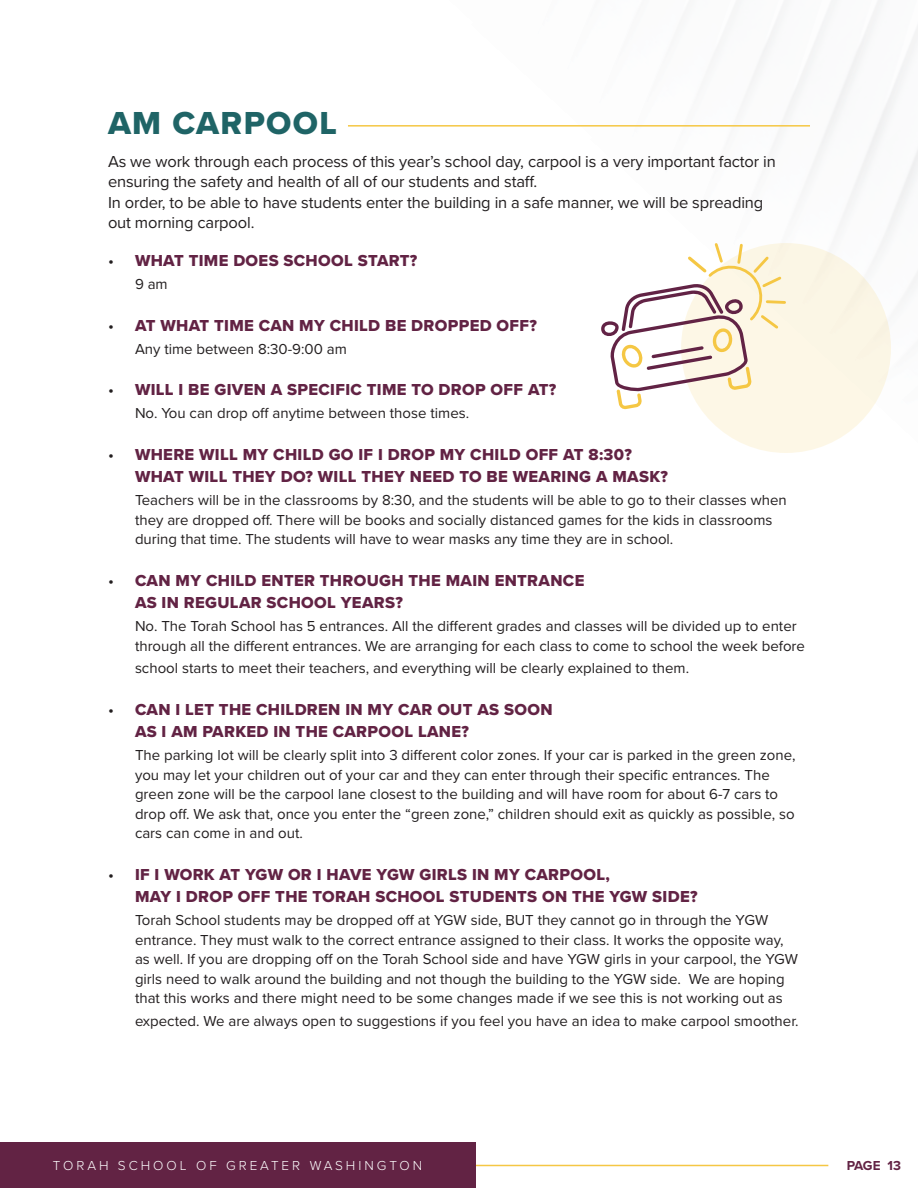
<style>
.page{position:relative;width:918px;height:1188px;background:#fff}
.page>*{position:absolute;margin:0;border:0;box-sizing:border-box;transform-origin:0 0}
.TITLE-_bold{font:33px "Proxima Nova Extrabld";letter-spacing:.04em;color:#1f6466}
.t1{font:16.5px/22.5px "Proxima Nova Extrabld";letter-spacing:.02em;color:#622344}
.Main_Text{font:16.5px "Proxima Nova";letter-spacing:-.01em;color:#231f20}
.TITLE-_bold-2{font:16.5px "Proxima Nova";letter-spacing:-.01em;color:#231f20}
.Main_Text_-_IND{font:15px/19.5px "Proxima Nova";color:#231f20}
.t2{font:300 13.5px "Proxima Nova";letter-spacing:.22em;color:#fff}
.t3{font:700 13.5px "Proxima Nova";letter-spacing:-.015em;color:#622344}
.s1{font-family:"Proxima Nova";color:#231f20}
</style>
<div class="page">
<hr style="left:440px;top:1165px;width:388px;height:1px;background:#f5c744">
<div style="left:0;top:1143px;width:475px;height:45px;background:#622344"></div>
<hr style="left:348px;top:125px;width:462px;height:2px;background:#f5c744">
<div style="left:681px;top:243px;width:210px;height:210px;background:#fbf6e5;border-radius:50%"></div>
<svg style="left:601px;top:243px;width:185px;height:167px"></svg>
<p class="TITLE-_bold" style="left:108px;top:98px;width:230px">AM CARPOOL</p>
<p class="TITLE-_bold-2" style="left:108px;top:149px;width:669px">As we work through each process of this year’s school day, carpool is a very important factor in</p>
<p class="Main_Text" style="left:108px;top:170px;width:431px">ensuring the safety and health of all of our students and staff.</p>
<p class="Main_Text" style="left:108px;top:190px;width:657px">In order, to be able to have students enter the building in a safe manner, we will be spreading</p>
<p class="Main_Text" style="left:108px;top:210px;width:148px">out morning carpool.</p>
<p class="t1" style="left:108px;top:249px;width:311px"><span class="s1">•</span> WHAT TIME DOES SCHOOL START?</p>
<p class="Main_Text_-_IND" style="left:135px;top:274px;width:34px">9 am</p>
<p class="t1" style="left:108px;top:314px;width:430px"><span class="s1">•</span> AT WHAT TIME CAN MY CHILD BE DROPPED OFF?</p>
<p class="Main_Text_-_IND" style="left:135px;top:338px;width:213px">Any time between 8:30-9:00 am</p>
<p class="t1" style="left:108px;top:378px;width:450px"><span class="s1">•</span> WILL I BE GIVEN A SPECIFIC TIME TO DROP OFF AT?</p>
<p class="Main_Text_-_IND" style="left:135px;top:403px;width:336px">No. You can drop off anytime between those times.</p>
<p class="t1" style="left:135px;top:443px;width:534px;text-indent:-27px"><span class="s1">•</span> WHERE WILL MY CHILD GO IF I DROP MY CHILD OFF AT 8:30?<br>WHAT WILL THEY DO? WILL THEY NEED TO BE WEARING A MASK?</p>
<p class="Main_Text_-_IND" style="left:135px;top:490px;width:653px">Teachers will be in the classrooms by 8:30, and the students will be able to go to their classes when they are dropped off. There will be books and socially distanced games for the kids in classrooms during that time. The students will have to wear masks any time they are in school.</p>
<p class="t1" style="left:135px;top:569px;width:451px;text-indent:-27px"><span class="s1">•</span> CAN MY CHILD ENTER THROUGH THE MAIN ENTRANCE<br>AS IN REGULAR SCHOOL YEARS?</p>
<p class="Main_Text_-_IND" style="left:135px;top:616px;width:672px">No. The Torah School has 5 entrances. All the different grades and classes will be divided up to enter through all the different entrances. We are arranging for each class to come to school the week before</p>
<p class="Main_Text_-_IND" style="left:135px;top:658px;width:556px">school starts to meet their teachers, and everything will be clearly explained to them.</p>
<p class="t1" style="left:135px;top:698px;width:419px;text-indent:-27px"><span class="s1">•</span> CAN I LET THE CHILDREN IN MY CAR OUT AS SOON<br>AS I AM PARKED IN THE CARPOOL LANE?</p>
<p class="Main_Text_-_IND" style="left:135px;top:745px;width:662px">The parking lot will be clearly split into 3 different color zones. If your car is parked in the green zone, you may let your children out of your car and they can enter through their specific entrances. The green zone will be the carpool lane closest to the building and will have room for about 6-7 cars to drop off. We ask that, once you enter the “green zone,” children should exit as quickly as possible, so cars can come in and out.</p>
<p class="t1" style="left:135px;top:863px;width:564px;text-indent:-27px"><span class="s1">•</span> IF I WORK AT YGW OR I HAVE YGW GIRLS IN MY CARPOOL,<br>MAY I DROP OFF THE TORAH SCHOOL STUDENTS ON THE YGW SIDE?</p>
<p class="Main_Text_-_IND" style="left:135px;top:910px;width:665px">Torah School students may be dropped off at YGW side, BUT they cannot go in through the YGW entrance. They must walk to the correct entrance assigned to their class. It works the opposite way, as well. If you are dropping off on the Torah School side and have YGW girls in your carpool, the YGW girls need to walk around the building and not though the building to the YGW side. We are hoping that this works and there might need to be some changes made if we see this is not working out as</p>
<p class="Main_Text_-_IND" style="left:135px;top:1010px;width:665px">expected. We are always open to suggestions if you feel you have an idea to make carpool smoother.</p>
<p class="t2" style="left:53px;top:1155px;width:371px">TORAH SCHOOL OF GREATER WASHINGTON</p>
<p class="t3" style="left:847px;top:1155px;width:56px">PAGE 13</p>
</div>
